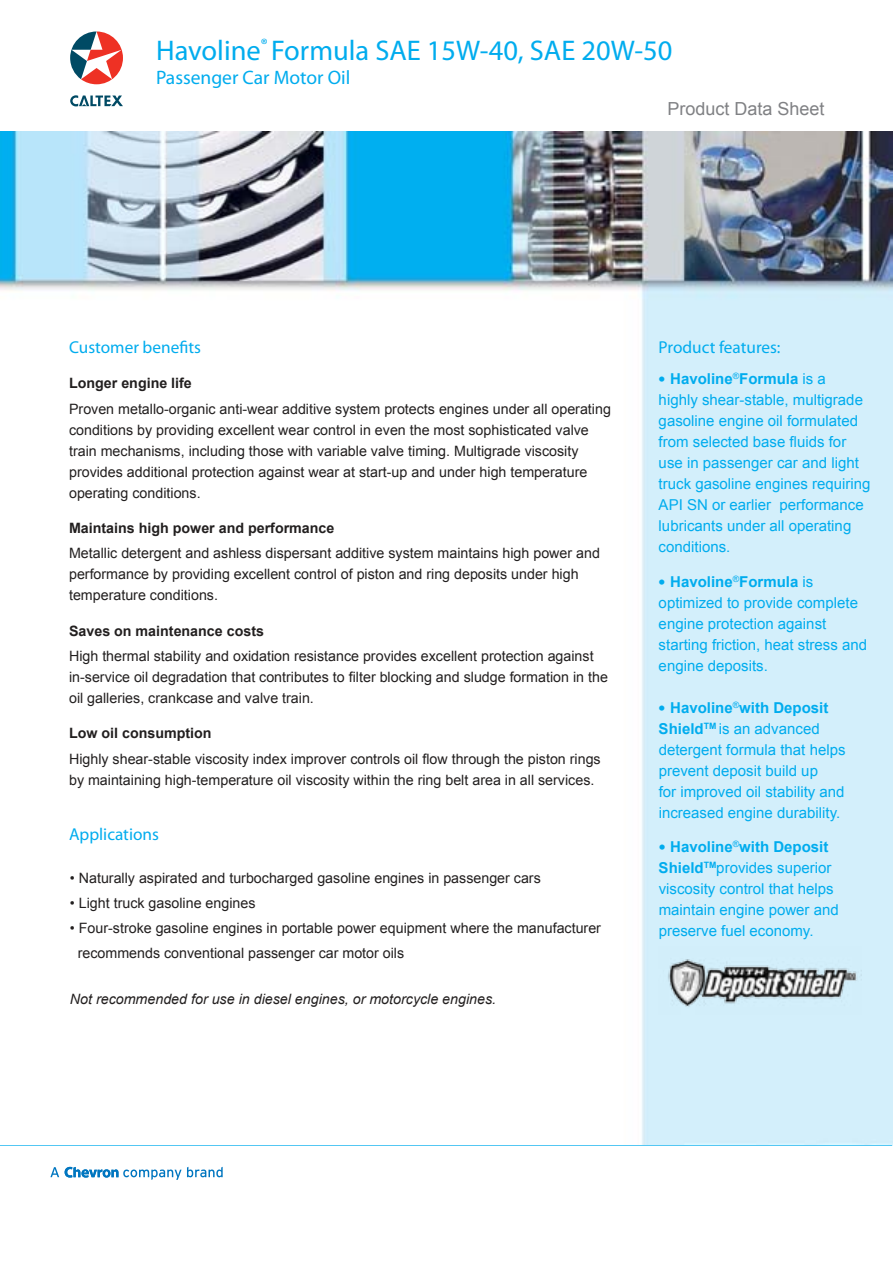
<style>
.page{position:relative;width:893px;height:1263px;background:#fff}
.page>*{position:absolute;margin:0;border:0;box-sizing:border-box;transform-origin:0 0}
.t1{font:28.5px "Myriad Pro";color:#00acee}
.t2{font:19.5px "Myriad Pro";color:#00acee}
.t3{font:18px "Arial";color:#808184}
.t4{font:17.25px "Myriad Pro";color:#00acee}
.t5{font:15px/21px "Arial";color:#00acee}
.t6{font:14.25px/21px "Arial";color:#221f1f}
.t7{font:700 14.25px "Arial";color:#221f1f}
.t8{font:italic 14.25px "Arial";color:#221f1f}
.s1{font-family:"Tahoma"}
.s2{font-weight:700}
</style>
<div class="page">
<hr style="left:0;top:1145px;width:892px;height:1px;background:#00acee">
<img style="left:0;top:132px;width:892px;height:1013px">
<svg style="left:70px;top:32px;width:53px;height:52px"></svg>
<svg style="left:70px;top:95px;width:53px;height:11px"></svg>
<svg style="left:50px;top:1167px;width:9px;height:10px"></svg>
<svg style="left:65px;top:1167px;width:116px;height:13px"></svg>
<svg style="left:187px;top:1167px;width:36px;height:10px"></svg>
<img style="left:658px;top:946px;width:203px;height:68px">
<h1 class="t1" style="left:156px;top:32px;width:518px">Havoline<sup>®</sup> Formula SAE 15W-40, SAE 20W-50</h1>
<h2 class="t2" style="left:156px;top:65px;width:196px">Passenger Car Motor Oil</h2>
<p class="t3" style="left:667px;top:96px;width:159px">Product Data Sheet</p>
<p class="t4" style="left:69px;top:336px;width:133px">Customer benefits</p>
<p class="t7" style="left:69px;top:374px;width:124px">Longer engine life</p>
<p class="t6" style="left:69px;top:398px;width:543px">Proven metallo-organic anti-wear additive system protects engines under all operating conditions by providing excellent wear control in even the most sophisticated valve train mechanisms, including those with variable valve timing. Multigrade viscosity provides additional protection against wear at start-up and under high temperature operating conditions.</p>
<p class="t7" style="left:69px;top:518px;width:267px">Maintains high power and performance</p>
<p class="t6" style="left:69px;top:543px;width:532px">Metallic detergent and ashless dispersant additive system maintains high power and performance by providing excellent control of piston and ring deposits under high temperature conditions.</p>
<p class="t7" style="left:69px;top:621px;width:196px">Saves on maintenance costs</p>
<p class="t6" style="left:69px;top:646px;width:540px">High thermal stability and oxidation resistance provides excellent protection against in-service oil degradation that contributes to filter blocking and sludge formation in the oil galleries, crankcase and valve train.</p>
<p class="t7" style="left:69px;top:724px;width:144px">Low oil consumption</p>
<p class="t6" style="left:69px;top:748px;width:533px">Highly shear-stable viscosity index improver controls oil flow through the piston rings by maintaining high-temperature oil viscosity within the ring belt area in all services.</p>
<p class="t4" style="left:69px;top:824px;width:91px">Applications</p>
<p class="t6" style="left:70px;top:868px;width:472px">• Naturally aspirated and turbocharged gasoline engines in passenger cars</p>
<p class="t6" style="left:70px;top:893px;width:187px">• Light truck gasoline engines</p>
<p class="t6" style="left:78px;top:916px;width:524px;line-height:24.8px;text-indent:-8px">• Four-stroke gasoline engines in portable power equipment where the manufacturer recommends conventional passenger car motor oils</p>
<p class="t8" style="left:70px;top:990px;width:428px">Not recommended for use in diesel engines, or motorcycle engines.</p>
<p class="t4" style="left:658px;top:336px;width:123px">Product features:</p>
<p class="t5" style="left:658px;top:369px;width:213px"><span class="s1">•</span> <span class="s2">Havoline</span><sup>®</sup><span class="s2">Formula</span> is a<br>highly shear-stable, multigrade gasoline engine oil formulated from selected base fluids for use in passenger car and light truck gasoline engines requiring<br>API SN or earlier performance lubricants under all operating conditions.</p>
<p class="t5" style="left:658px;top:571px;width:210px"><span class="s1">•</span> <span class="s2">Havoline</span><sup>®</sup><span class="s2">Formula</span> is optimized to provide complete engine protection against starting friction, heat stress and engine deposits.</p>
<p class="t5" style="left:658px;top:697px;width:188px"><span class="s1">•</span> <span class="s2">Havoline</span><sup>®</sup><span class="s2">with Deposit<br>Shield</span><sup>TM</sup> is an advanced detergent formula that helps prevent deposit build up<br>for improved oil stability and increased engine durability.</p>
<p class="t5" style="left:658px;top:837px;width:182px"><span class="s1">•</span> <span class="s2">Havoline</span><sup>®</sup><span class="s2">with Deposit<br>Shield</span><sup>TM</sup>provides superior viscosity control that helps maintain engine power and preserve fuel economy.</p>
</div>
